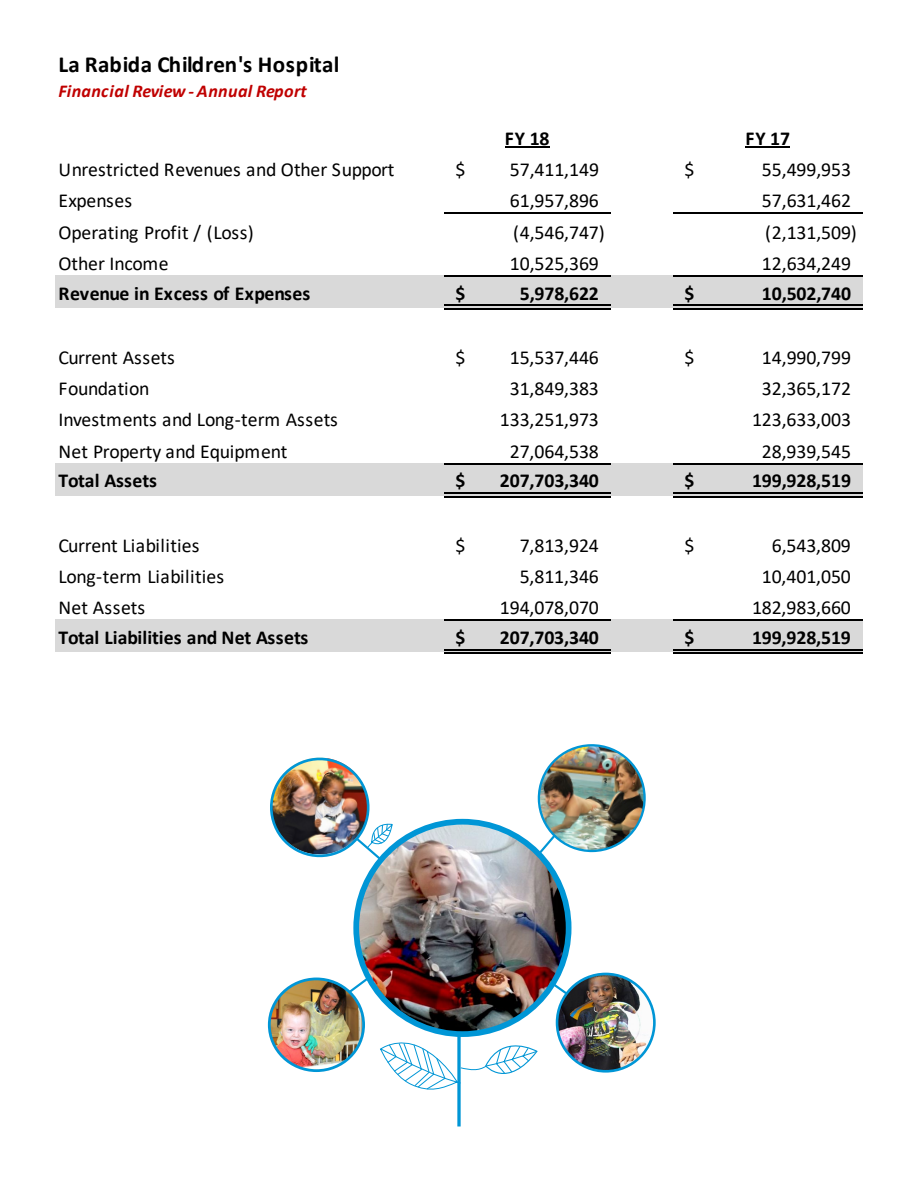
<style>
.page{position:relative;width:918px;height:1188px;background:#fff}
.page>*{position:absolute;margin:0;border:0;box-sizing:border-box;transform-origin:0 0}
.t1{font:700 23.1px "Calibri";letter-spacing:.005em;color:#000}
.t2{font:19.8px "Calibri";letter-spacing:-.005em;color:#000}
.t3{font:700 19.8px "Calibri";letter-spacing:-.005em;color:#000}
.t4{font:19.8px "Calibri";letter-spacing:-.025em;color:#000}
.t5{font:italic 700 18.15px "Calibri";letter-spacing:.02em;color:#c00000}
</style>
<div class="page">
<div style="left:55px;top:275px;width:807px;height:33px;background:#d9d9d9"></div>
<div style="left:55px;top:463px;width:807px;height:33px;background:#d9d9d9"></div>
<div style="left:55px;top:619px;width:807px;height:33px;background:#d9d9d9"></div>
<hr style="left:505px;top:146px;width:44px;height:2px;background:#000">
<hr style="left:746px;top:146px;width:44px;height:2px;background:#000">
<hr style="left:444px;top:212px;width:166px;height:2px;background:#000">
<hr style="left:444px;top:275px;width:166px;height:2px;background:#000">
<hr style="left:444px;top:305px;width:166px;height:1px;background:#000">
<hr style="left:444px;top:308px;width:166px;height:2px;background:#000">
<hr style="left:444px;top:463px;width:166px;height:1px;background:#000">
<hr style="left:444px;top:492px;width:166px;height:2px;background:#000">
<hr style="left:444px;top:496px;width:166px;height:1px;background:#000">
<hr style="left:444px;top:619px;width:166px;height:2px;background:#000">
<hr style="left:444px;top:649px;width:166px;height:2px;background:#000">
<hr style="left:444px;top:652px;width:166px;height:2px;background:#000">
<hr style="left:673px;top:212px;width:189px;height:2px;background:#000">
<hr style="left:673px;top:275px;width:189px;height:2px;background:#000">
<hr style="left:673px;top:305px;width:189px;height:1px;background:#000">
<hr style="left:673px;top:308px;width:189px;height:2px;background:#000">
<hr style="left:673px;top:463px;width:189px;height:1px;background:#000">
<hr style="left:673px;top:492px;width:189px;height:2px;background:#000">
<hr style="left:673px;top:496px;width:189px;height:1px;background:#000">
<hr style="left:673px;top:619px;width:189px;height:2px;background:#000">
<hr style="left:673px;top:649px;width:189px;height:2px;background:#000">
<hr style="left:673px;top:652px;width:189px;height:2px;background:#000">
<svg style="left:457px;top:1093px;width:4px;height:33px"></svg>
<img style="left:356px;top:822px;width:213px;height:212px;border-radius:106px">
<div style="left:353px;top:819px;width:218px;height:218px;border:6px solid #0096d6;border-radius:50%"></div>
<img style="left:537px;top:744px;width:109px;height:112px">
<svg style="left:550px;top:981px;width:25px;height:19px"></svg>
<img style="left:270px;top:757px;width:123px;height:106px">
<svg style="left:364px;top:975px;width:7px;height:12px"></svg>
<img style="left:269px;top:979px;width:95px;height:92px">
<div style="left:268px;top:978px;width:97px;height:94px;border:3px solid #0096d6;border-radius:50%"></div>
<img style="left:557px;top:974px;width:97px;height:97px;border-radius:49px">
<div style="left:556px;top:973px;width:100px;height:100px;border:3px solid #0096d6;border-radius:50%"></div>
<svg style="left:380px;top:1032px;width:158px;height:61px"></svg>
<p class="t1" style="left:58px;top:48px;width:282px">La Rabida Children's Hospital</p>
<p class="t5" style="left:58px;top:78px;width:250px">Financial Review - Annual Report</p>
<p class="t3" style="left:505px;top:124px;width:46px">FY 18</p>
<p class="t3" style="left:746px;top:124px;width:46px">FY 17</p>
<p class="t2" style="left:58px;top:156px;width:338px">Unrestricted Revenues and Other Support</p>
<p class="t2" style="left:456px;top:156px;width:12px">$</p>
<p class="t2" style="left:510px;top:156px;width:91px">57,411,149</p>
<p class="t2" style="left:685px;top:156px;width:12px">$</p>
<p class="t2" style="left:762px;top:156px;width:91px">55,499,953</p>
<p class="t2" style="left:58px;top:187px;width:75px">Expenses</p>
<p class="t2" style="left:510px;top:187px;width:91px">61,957,896</p>
<p class="t2" style="left:762px;top:187px;width:91px">57,631,462</p>
<p class="t2" style="left:58px;top:218px;width:197px">Operating Profit / (Loss)</p>
<p class="t2" style="left:513px;top:218px;width:93px">(4,546,747)</p>
<p class="t2" style="left:765px;top:218px;width:93px">(2,131,509)</p>
<p class="t2" style="left:58px;top:250px;width:112px">Other Income</p>
<p class="t2" style="left:510px;top:250px;width:91px">10,525,369</p>
<p class="t2" style="left:762px;top:250px;width:91px">12,634,249</p>
<p class="t3" style="left:58px;top:279px;width:253px">Revenue in Excess of Expenses</p>
<p class="t3" style="left:456px;top:279px;width:12px">$</p>
<p class="t3" style="left:520px;top:279px;width:81px">5,978,622</p>
<p class="t3" style="left:685px;top:279px;width:12px">$</p>
<p class="t3" style="left:762px;top:279px;width:91px">10,502,740</p>
<p class="t2" style="left:58px;top:344px;width:118px">Current Assets</p>
<p class="t2" style="left:456px;top:344px;width:12px">$</p>
<p class="t2" style="left:510px;top:344px;width:91px">15,537,446</p>
<p class="t2" style="left:685px;top:344px;width:12px">$</p>
<p class="t2" style="left:762px;top:344px;width:91px">14,990,799</p>
<p class="t4" style="left:58px;top:375px;width:93px">Foundation</p>
<p class="t2" style="left:510px;top:375px;width:91px">31,849,383</p>
<p class="t2" style="left:762px;top:375px;width:91px">32,365,172</p>
<p class="t2" style="left:58px;top:406px;width:281px">Investments and Long-term Assets</p>
<p class="t2" style="left:500px;top:406px;width:100px">133,251,973</p>
<p class="t2" style="left:752px;top:406px;width:100px">123,633,003</p>
<p class="t2" style="left:58px;top:437px;width:230px">Net Property and Equipment</p>
<p class="t2" style="left:510px;top:437px;width:91px">27,064,538</p>
<p class="t2" style="left:762px;top:437px;width:91px">28,939,545</p>
<p class="t3" style="left:58px;top:467px;width:100px">Total Assets</p>
<p class="t3" style="left:455px;top:467px;width:12px">$</p>
<p class="t3" style="left:500px;top:467px;width:100px">207,703,340</p>
<p class="t3" style="left:684px;top:467px;width:12px">$</p>
<p class="t3" style="left:752px;top:467px;width:100px">199,928,519</p>
<p class="t2" style="left:58px;top:531px;width:143px">Current Liabilities</p>
<p class="t2" style="left:455px;top:531px;width:12px">$</p>
<p class="t2" style="left:520px;top:531px;width:81px">7,813,924</p>
<p class="t2" style="left:684px;top:531px;width:12px">$</p>
<p class="t2" style="left:772px;top:531px;width:81px">6,543,809</p>
<p class="t2" style="left:58px;top:563px;width:167px">Long-term Liabilities</p>
<p class="t2" style="left:520px;top:563px;width:81px">5,811,346</p>
<p class="t2" style="left:762px;top:563px;width:91px">10,401,050</p>
<p class="t2" style="left:58px;top:594px;width:88px">Net Assets</p>
<p class="t2" style="left:500px;top:594px;width:100px">194,078,070</p>
<p class="t2" style="left:752px;top:594px;width:100px">182,983,660</p>
<p class="t3" style="left:58px;top:623px;width:252px">Total Liabilities and Net Assets</p>
<p class="t3" style="left:455px;top:623px;width:12px">$</p>
<p class="t3" style="left:500px;top:623px;width:100px">207,703,340</p>
<p class="t3" style="left:684px;top:623px;width:12px">$</p>
<p class="t3" style="left:752px;top:623px;width:100px">199,928,519</p>
</div>
